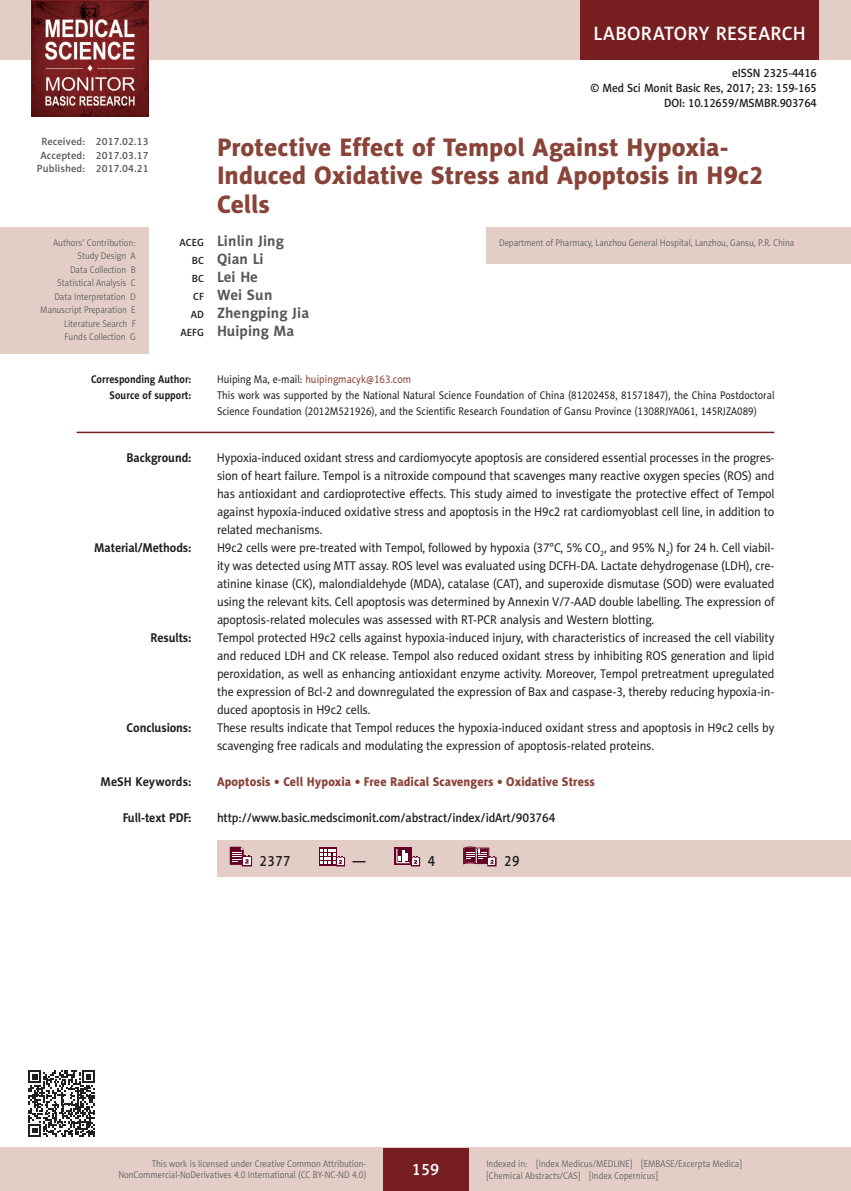
<style>
.page{position:relative;width:851px;height:1191px;background:#fff}
.page>*{position:absolute;margin:0;border:0;box-sizing:border-box;transform-origin:0 0}
.MSM_Tytul{font:25.5px/28.5px "Naomi Sans EFN Heavy";color:#894338}
.t1{font:19.5px "Naomi Sans EFN Medium";letter-spacing:.015em;color:#fff}
.t2{font:16.5px "Naomi Sans EFN Medium";color:#fff}
.MSM_Autorzy{font:700 15px "Naomi Sans EFN";letter-spacing:.01em;color:#57585a}
.MSM_dane{font:15px "Naomi Sans EFN Medium";letter-spacing:.03em;color:#231f20;scale:.9 1}
.MSM_Summary_body{font:12.75px/18px "Naomi Sans EFN";letter-spacing:-.01em;color:#231f20;text-align:justify;scale:.95 1}
.MSM_Summary_body-2{font:12.75px/18px "Naomi Sans EFN";letter-spacing:-.01em;color:#231f20;text-align:justify;scale:.94 1}
.MSM_full_text_pdf{font:12.75px "Naomi Sans EFN Medium";letter-spacing:-.01em;color:#231f20;scale:.95 1}
.MSM_keywords{font:12.75px "Naomi Sans EFN Heavy";letter-spacing:.005em;color:#894338;scale:.95 1}
.MSM_Summary_body-3{font:700 12.75px "Naomi Sans EFN";letter-spacing:-.01em;color:#231f20;scale:.95 1}
.MSM_keywords-2{font:700 12.75px "Naomi Sans EFN";letter-spacing:.005em;color:#231f20;scale:.95 1}
.MSM_full_text_pdf-2{font:700 12.75px "Naomi Sans EFN";letter-spacing:-.01em;color:#231f20;scale:.95 1}
.MSM_Summary_body-4{font:700 12.75px "Naomi Sans EFN";letter-spacing:-.01em;color:#231f20;scale:.94 1}
.MSM_full_text_pdf-3{font:12px "Naomi Sans EFN Medium";letter-spacing:-.01em;color:#231f20;scale:.95 1}
.MSM_Support{font:11.25px/15.8px "Naomi Sans EFN";color:#231f20;scale:.9 1}
.MSM_Adres{font:11.25px "Naomi Sans EFN";color:#894338;scale:.9 1}
.MSM_Adres-2{font:700 11.25px "Naomi Sans EFN";color:#231f20;scale:.9 1}
.MSM_Support-2{font:700 11.25px "Naomi Sans EFN";color:#231f20;scale:.9 1}
.t3{font:10.5px "Naomi Sans EFN Medium";letter-spacing:.01em;color:#57585a}
.MSM_Afiliacja{font:9.75px/11.2px "Naomi Sans EFN Light";color:#57585a;scale:.9 1}
.s1{font-family:"Naomi Sans EFN Medium";font-weight:400;font-size:10.5px;color:#231f20}
.s2{color:#231f20}
</style>
<div class="page">
<hr style="left:77px;top:432px;width:697px;height:1px;background:#761e20">
<div style="left:0;top:228px;width:148px;height:126px;background:#e2cec6"></div>
<div style="left:486px;top:228px;width:364px;height:36px;background:#e2cec6"></div>
<div style="left:217px;top:840px;width:633px;height:36px;background:#e2cec6"></div>
<svg style="left:230px;top:846px;width:22px;height:20px"></svg>
<div style="left:319px;top:847px;width:17px;height:18px;background:#670026"></div>
<svg style="left:320px;top:848px;width:25px;height:18px"></svg>
<div style="left:394px;top:847px;width:18px;height:18px;background:#670026"></div>
<svg style="left:396px;top:849px;width:24px;height:17px"></svg>
<svg style="left:463px;top:846px;width:33px;height:20px"></svg>
<svg style="left:28px;top:1070px;width:67px;height:66px"></svg>
<div style="left:0;top:1148px;width:850px;height:43px;background:#e2cec6"></div>
<div style="left:383px;top:1147px;width:85px;height:43px;background:#761e20"></div>
<div style="left:0;top:0;width:850px;height:60px;background:#e2cec6"></div>
<div style="left:580px;top:0;width:239px;height:60px;background:#761e20"></div>
<img style="left:32px;top:0;width:117px;height:117px">
<h2 class="t1" style="left:593px;top:22px;width:214px">LABORATORY RESEARCH</h2>
<p class="MSM_full_text_pdf-3" style="left:732px;top:66px;width:91px">eISSN 2325-4416</p>
<p class="MSM_full_text_pdf-3" style="left:590px;top:81px;width:240px">© Med Sci Monit Basic Res, 2017; 23: 159-165</p>
<p class="MSM_full_text_pdf-3" style="left:664px;top:96px;width:162px">DOI: 10.12659/MSMBR.903764</p>
<p class="MSM_Tytul" style="left:217px;top:132px;width:548px">Protective Effect of Tempol Against Hypoxia-<br>Induced Oxidative Stress and Apoptosis in H9c2<br>Cells</p>
<p class="MSM_Autorzy" style="left:179px;top:232px;width:106px"><span class="s1">ACEG</span> Linlin Jing</p>
<p class="MSM_Autorzy" style="left:192px;top:250px;width:73px"><span class="s1">BC</span> Qian Li</p>
<p class="MSM_Autorzy" style="left:192px;top:268px;width:68px"><span class="s1">BC</span> Lei He</p>
<p class="MSM_Autorzy" style="left:193px;top:286px;width:81px"><span class="s1">CF</span> Wei Sun</p>
<p class="MSM_Autorzy" style="left:191px;top:304px;width:120px"><span class="s1">AD</span> Zhengping Jia</p>
<p class="MSM_Autorzy" style="left:180px;top:322px;width:115px"><span class="s1">AEFG</span> Huiping Ma</p>
<p class="MSM_Adres-2" style="left:91px;top:373px;width:113px">Corresponding Author:</p>
<p class="MSM_Adres" style="left:217px;top:373px;width:217px"><span class="s2">Huiping Ma, e-mail:</span> huipingmacyk@163.com</p>
<p class="MSM_Support-2" style="left:110px;top:388px;width:92px">Source of support:</p>
<p class="MSM_Support" style="left:217px;top:387px;width:620px">This work was supported by the National Natural Science Foundation of China (81202458, 81571847), the China Postdoctoral<br>Science Foundation (2012M521926), and the Scientific Research Foundation of Gansu Province (1308RJYA061, 145RJZA089)</p>
<p class="MSM_Summary_body-4" style="left:126px;top:450px;width:71px">Background:</p>
<p class="MSM_Summary_body-2" style="left:217px;top:449px;width:594px">Hypoxia-induced oxidant stress and cardiomyocyte apoptosis are considered essential processes in the progres&shy;sion of heart failure. Tempol is a nitroxide compound that scavenges many reactive oxygen species (ROS) and has antioxidant and cardioprotective effects. This study aimed to investigate the protective effect of Tempol against hypoxia-induced oxidative stress and apoptosis in the H9c2 rat cardiomyoblast cell line, in addition to related mechanisms.</p>
<p class="MSM_Summary_body-3" style="left:94px;top:540px;width:104px">Material/Methods:</p>
<p class="MSM_Summary_body" style="left:217px;top:539px;width:588px">H9c2 cells were pre-treated with Tempol, followed by hypoxia (37°C, 5% CO<sub>2</sub>, and 95% N<sub>2</sub>) for 24 h. Cell viabil&shy;ity was detected using MTT assay. ROS level was evaluated using DCFH-DA. Lactate dehydrogenase (LDH), cre&shy;atinine kinase (CK), malondialdehyde (MDA), catalase (CAT), and superoxide dismutase (SOD) were evaluated using the relevant kits. Cell apoptosis was determined by Annexin V/7-AAD double labelling. The expression of apoptosis-related molecules was assessed with RT-PCR analysis and Western blotting.</p>
<p class="MSM_Summary_body-3" style="left:150px;top:630px;width:45px">Results:</p>
<p class="MSM_Summary_body" style="left:217px;top:629px;width:588px">Tempol protected H9c2 cells against hypoxia-induced injury, with characteristics of increased the cell viability and reduced LDH and CK release. Tempol also reduced oxidant stress by inhibiting ROS generation and lipid peroxidation, as well as enhancing antioxidant enzyme activity. Moreover, Tempol pretreatment upregulated the expression of Bcl-2 and downregulated the expression of Bax and caspase-3, thereby reducing hypoxia-in&shy;duced apoptosis in H9c2 cells.</p>
<p class="MSM_Summary_body-3" style="left:127px;top:720px;width:70px">Conclusions:</p>
<p class="MSM_Summary_body" style="left:217px;top:719px;width:588px">These results indicate that Tempol reduces the hypoxia-induced oxidant stress and apoptosis in H9c2 cells by scavenging free radicals and modulating the expression of apoptosis-related proteins.</p>
<p class="MSM_keywords-2" style="left:100px;top:774px;width:97px">MeSH Keywords:</p>
<p class="MSM_keywords" style="left:217px;top:774px;width:399px">Apoptosis • Cell Hypoxia • Free Radical Scavengers • Oxidative Stress</p>
<p class="MSM_full_text_pdf-2" style="left:123px;top:810px;width:74px">Full-text PDF:</p>
<p class="MSM_full_text_pdf" style="left:217px;top:810px;width:358px">http://www.basic.medscimonit.com/abstract/index/idArt/903764</p>
<p class="t3" style="left:41px;top:136px;width:109px">Received: 2017.02.13</p>
<p class="t3" style="left:40px;top:149px;width:110px">Accepted: 2017.03.17</p>
<p class="t3" style="left:37px;top:163px;width:113px">Published: 2017.04.21</p>
<p class="MSM_Afiliacja" style="left:53px;top:237px;width:93px">Authors’ Contribution:</p>
<p class="MSM_Afiliacja" style="left:77px;top:250px;width:66px">Study Design A</p>
<p class="MSM_Afiliacja" style="left:70px;top:264px;width:74px">Data Collection B</p>
<p class="MSM_Afiliacja" style="left:57px;top:277px;width:89px">Statistical Analysis C</p>
<p class="MSM_Afiliacja" style="left:54px;top:291px;width:92px">Data Interpretation D</p>
<p class="MSM_Afiliacja" style="left:40px;top:304px;width:107px">Manuscript Preparation E</p>
<p class="MSM_Afiliacja" style="left:64px;top:318px;width:81px">Literature Search F</p>
<p class="MSM_Afiliacja" style="left:65px;top:331px;width:80px">Funds Collection G</p>
<p class="MSM_Afiliacja" style="left:499px;top:237px;width:329px">Department of Pharmacy, Lanzhou General Hospital, Lanzhou, Gansu, P.R. China</p>
<p class="MSM_dane" style="left:259px;top:852px;width:36px">2377</p>
<p class="MSM_dane" style="left:352px;top:852px;width:16px">—</p>
<p class="MSM_dane" style="left:427px;top:852px;width:10px">4</p>
<p class="MSM_dane" style="left:504px;top:852px;width:19px">29</p>
<p class="MSM_Afiliacja" style="left:118px;top:1158px;width:277px;text-align:right">This work is licensed under Creative Common Attribution-<br>NonCommercial-NoDerivatives 4.0 International (CC BY-NC-ND 4.0)</p>
<p class="t2" style="left:412px;top:1160px;width:29px">159</p>
<p class="MSM_Afiliacja" style="left:486px;top:1158px;width:285px">Indexed in: [Index Medicus/MEDLINE] [EMBASE/Excerpta Medica] [Chemical Abstracts/CAS] [Index Copernicus]</p>
</div>
